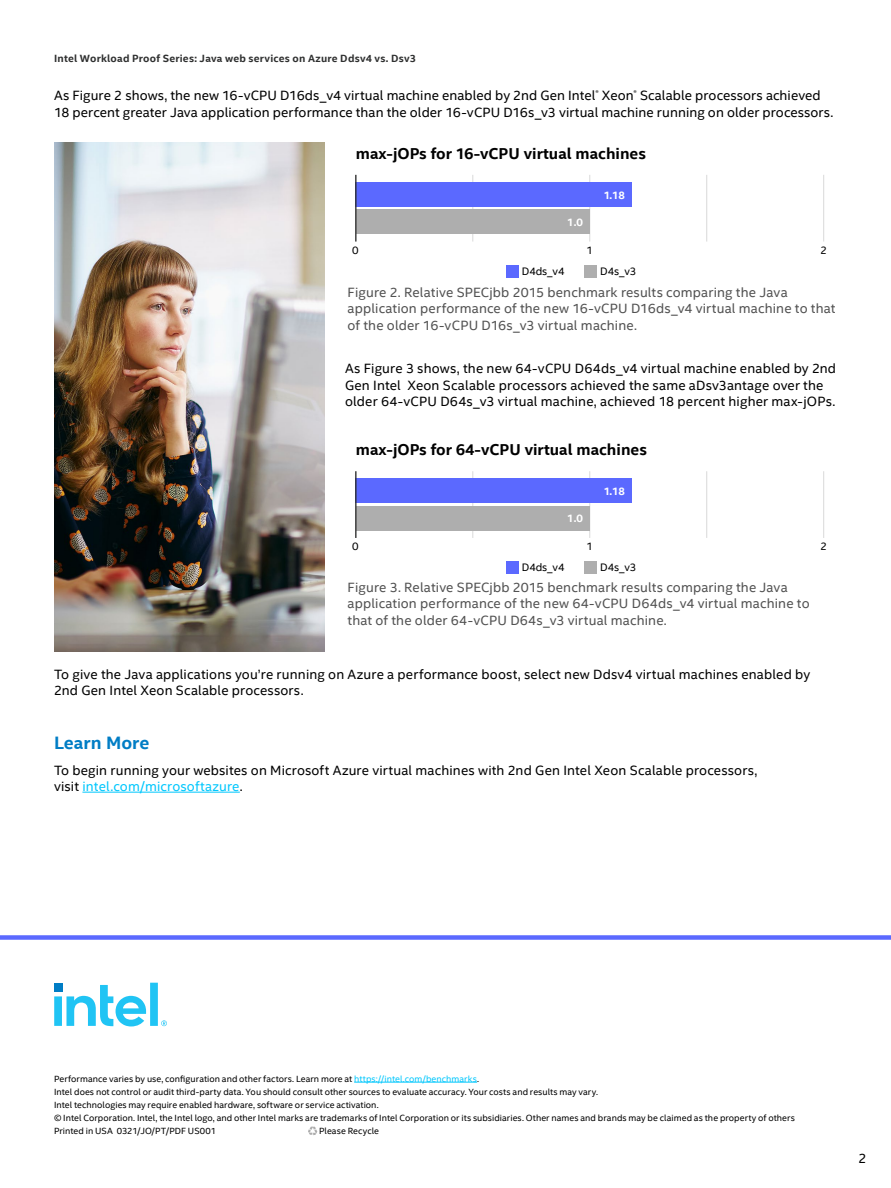
<style>
.page{position:relative;width:891px;height:1188px;background:#fff}
.page>*{position:absolute;margin:0;border:0;box-sizing:border-box;transform-origin:0 0}
.t1{font:700 18px "Intel Clear";letter-spacing:.005em;color:#007dc5}
.t2{font:700 15.75px "Intel Clear";color:#000}
.t3{font:13.5px/16.5px "Intel Clear";letter-spacing:.01em;color:#000}
.t4{font:13.5px/16.5px "Intel Clear";letter-spacing:.01em;color:#525252}
.t5{font:10.95px "Intel Clear";letter-spacing:-.01em;color:#000}
.t6{font:700 10.95px "Intel Clear";color:#fff}
.t7{font:700 10.5px "Intel Clear";letter-spacing:.02em;color:#2e2f2f}
.t8{font:9px/13px "Intel Clear";letter-spacing:.005em;color:#000}
.s1{color:#00c7fd}
</style>
<div class="page">
<hr style="left:354px;top:1082px;width:123px;height:1px;background:#00c7fd">
<svg style="left:308px;top:1126px;width:9px;height:9px"></svg>
<svg style="left:54px;top:983px;width:113px;height:43px"></svg>
<hr style="left:82px;top:792px;width:158px;height:1px;background:#00c7fd">
<div style="left:0;top:935px;width:891px;height:5px;background:#5b69ff"></div>
<hr style="left:823px;top:175px;width:1px;height:67px;background:#d9d9d9">
<hr style="left:590px;top:175px;width:1px;height:67px;background:#d9d9d9">
<hr style="left:473px;top:175px;width:1px;height:67px;background:#d9d9d9">
<hr style="left:706px;top:175px;width:1px;height:67px;background:#d9d9d9">
<div style="left:356px;top:210px;width:234px;height:24px;background:#aeaeae"></div>
<div style="left:506px;top:265px;width:13px;height:13px;background:#5b69ff"></div>
<div style="left:585px;top:265px;width:12px;height:13px;background:#aeaeae"></div>
<div style="left:356px;top:182px;width:276px;height:25px;background:#5b69ff"></div>
<hr style="left:355px;top:175px;width:2px;height:67px;background:#2e2f2f">
<hr style="left:823px;top:471px;width:1px;height:67px;background:#d9d9d9">
<hr style="left:590px;top:471px;width:1px;height:67px;background:#d9d9d9">
<hr style="left:473px;top:471px;width:1px;height:67px;background:#d9d9d9">
<hr style="left:706px;top:471px;width:1px;height:67px;background:#d9d9d9">
<div style="left:356px;top:506px;width:234px;height:25px;background:#aeaeae"></div>
<div style="left:506px;top:562px;width:13px;height:12px;background:#5b69ff"></div>
<div style="left:585px;top:562px;width:12px;height:12px;background:#aeaeae"></div>
<div style="left:356px;top:479px;width:276px;height:24px;background:#5b69ff"></div>
<hr style="left:355px;top:471px;width:2px;height:67px;background:#2e2f2f">
<img style="left:55px;top:142px;width:270px;height:509px">
<p class="t7" style="left:54px;top:52px;width:364px">Intel Workload Proof Series: Java web services on Azure Ddsv4 vs. Dsv3</p>
<p class="t3" style="left:54px;top:87px;width:781px">As Figure 2 shows, the new 16-vCPU D16ds_v4 virtual machine enabled by 2nd Gen Intel<sup>®</sup> Xeon<sup>®</sup> Scalable processors achieved<br>18 percent greater Java application performance than the older 16-vCPU D16s_v3 virtual machine running on older processors.</p>
<p class="t2" style="left:356px;top:143px;width:292px">max-jOPs for 16-vCPU virtual machines</p>
<p class="t6" style="left:604px;top:188px;width:23px">1.18</p>
<p class="t6" style="left:567px;top:215px;width:17px">1.0</p>
<p class="t5" style="left:352px;top:243px;width:8px">0</p>
<p class="t5" style="left:587px;top:243px;width:8px">1</p>
<p class="t5" style="left:821px;top:243px;width:8px">2</p>
<p class="t5" style="left:522px;top:264px;width:44px">D4ds_v4</p>
<p class="t5" style="left:600px;top:264px;width:38px">D4s_v3</p>
<p class="t4" style="left:348px;top:284px;width:490px">Figure 2. Relative SPECjbb 2015 benchmark results comparing the Java application performance of the new 16-vCPU D16ds_v4 virtual machine to that of the older 16-vCPU D16s_v3 virtual machine.</p>
<p class="t3" style="left:345px;top:360px;width:493px">As Figure 3 shows, the new 64-vCPU D64ds_v4 virtual machine enabled by 2nd<br>Gen Intel Xeon Scalable processors achieved the same aDsv3antage over the older 64-vCPU D64s_v3 virtual machine, achieved 18 percent higher max-jOPs.</p>
<p class="t2" style="left:356px;top:440px;width:293px">max-jOPs for 64-vCPU virtual machines</p>
<p class="t6" style="left:604px;top:484px;width:23px">1.18</p>
<p class="t6" style="left:567px;top:512px;width:17px">1.0</p>
<p class="t5" style="left:352px;top:540px;width:8px">0</p>
<p class="t5" style="left:587px;top:540px;width:8px">1</p>
<p class="t5" style="left:821px;top:540px;width:8px">2</p>
<p class="t5" style="left:522px;top:561px;width:44px">D4ds_v4</p>
<p class="t5" style="left:600px;top:561px;width:38px">D4s_v3</p>
<p class="t4" style="left:348px;top:579px;width:464px">Figure 3. Relative SPECjbb 2015 benchmark results comparing the Java application performance of the new 64-vCPU D64ds_v4 virtual machine to that of the older 64-vCPU D64s_v3 virtual machine.</p>
<p class="t3" style="left:54px;top:666px;width:758px">To give the Java applications you’re running on Azure a performance boost, select new Ddsv4 virtual machines enabled by<br>2nd Gen Intel Xeon Scalable processors.</p>
<h1 class="t1" style="left:54px;top:732px;width:97px">Learn More</h1>
<p class="t3" style="left:54px;top:762px;width:705px">To begin running your websites on Microsoft Azure virtual machines with 2nd Gen Intel Xeon Scalable processors, visit <span class="s1">intel.com/microsoftazure</span>.</p>
<p class="t8" style="left:54px;top:1072px;width:742px">Performance varies by use, configuration and other factors. Learn more at <span class="s1">https://intel.com/benchmarks</span>.<br>Intel does not control or audit third-party data. You should consult other sources to evaluate accuracy. Your costs and results may vary.<br>Intel technologies may require enabled hardware, software or service activation.<br>© Intel Corporation. Intel, the Intel logo, and other Intel marks are trademarks of Intel Corporation or its subsidiaries. Other names and brands may be claimed as the property of others Printed in USA 0321/JO/PT/PDF US001</p>
<p class="t8" style="left:319px;top:1124px;width:61px">Please Recycle</p>
<p class="t3" style="left:858px;top:1151px;width:10px">2</p>
</div>
